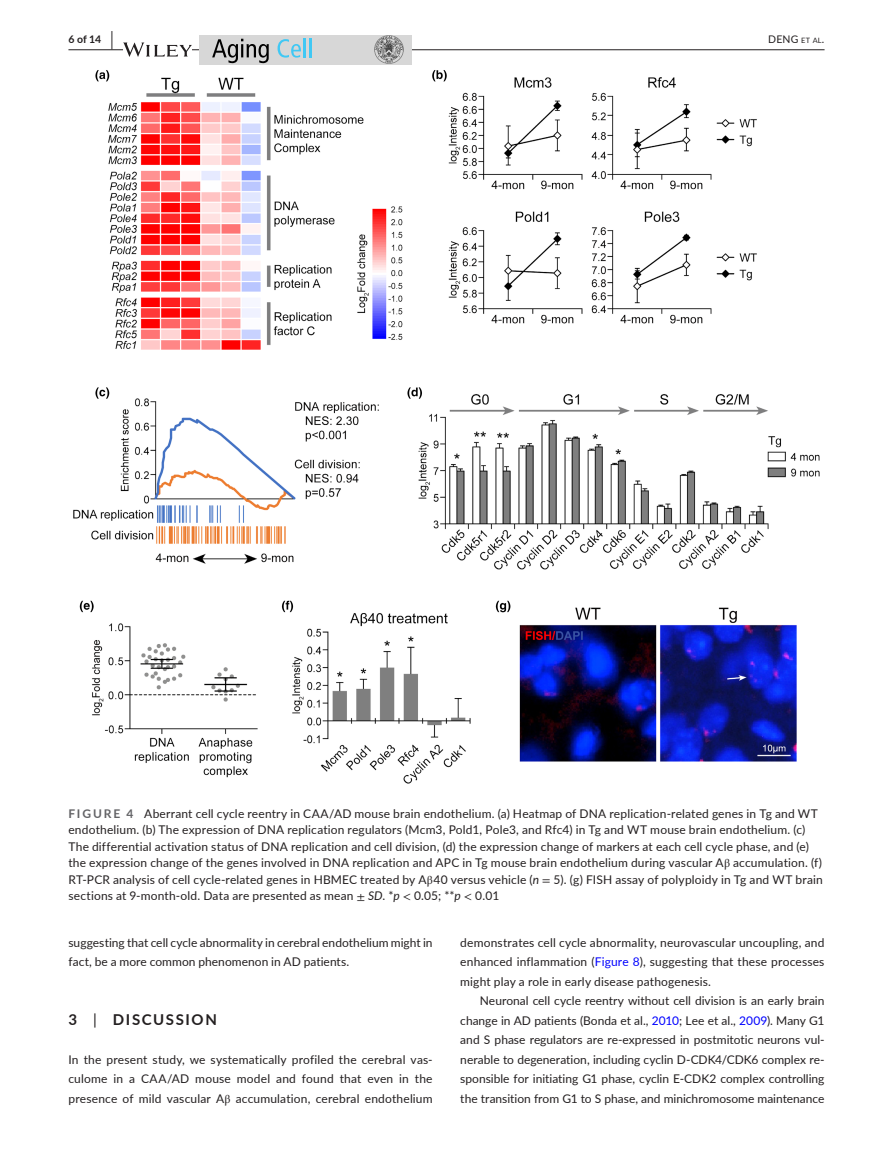
<style>
.page{position:relative;width:893px;height:1174px;background:#fff}
.page>*{position:absolute;margin:0;border:0;box-sizing:border-box;transform-origin:0 0}
.t1{font:700 15px "Lato";letter-spacing:.11em;color:#231f20}
.t2{font:12px/19.5px "Lato";letter-spacing:.015em;color:#231f20;text-align:justify}
.t3{font:10.5px "Lato";color:#231f20}
.t4{font:700 10.5px "Lato";color:#231f20}
.s1{font-size:19.5px}
.s2{font-size:7.35px}
.s3{font-weight:700;color:#636366}
.s4{font-family:"STIX"}
.s5{font-style:italic}
.s6{font-weight:400}
.s7{color:#00f}
</style>
<div class="page">
<hr style="left:68px;top:49px;width:756px;height:1px;background:#231f20">
<svg style="left:123px;top:42px;width:69px;height:15px"></svg>
<div style="left:200px;top:35px;width:212px;height:29px;background:#d7d7d7"></div>
<svg style="left:212px;top:39px;width:57px;height:24px"></svg>
<svg style="left:278px;top:38px;width:33px;height:20px"></svg>
<img style="left:375px;top:35px;width:28px;height:29px">
<img style="left:73px;top:70px;width:747px;height:714px">
<p class="t4" style="left:68px;top:31px;width:46px">6 of 14 <span class="s1">|</span></p>
<p class="t3" style="left:768px;top:31px;width:58px">DENG <span class="s2">et al</span>.</p>
<p class="t2" style="left:68px;top:804px;width:756px;line-height:16.5px;text-align:left"><span class="s3">FIGURE 4</span> Aberrant cell cycle reentry in CAA/AD mouse brain endothelium. (a) Heatmap of DNA replication-related genes in Tg and WT endothelium. (b) The expression of DNA replication regulators (Mcm3, Pold1, Pole3, and Rfc4) in Tg and WT mouse brain endothelium. (c)<br>The differential activation status of DNA replication and cell division, (d) the expression change of markers at each cell cycle phase, and (e) the expression change of the genes involved in DNA replication and APC in Tg mouse brain endothelium during vascular A<span class="s4">β</span> accumulation. (f)<br>RT-PCR analysis of cell cycle-related genes in HBMEC treated by A<span class="s4">β</span>40 versus vehicle (<span class="s5">n</span> <span class="s4">=</span> 5). (g) FISH assay of polyploidy in Tg and WT brain sections at 9-month-old. Data are presented as mean <span class="s4">±</span> <span class="s5">SD</span>. *<span class="s5">p</span> <span class="s4">&lt;</span> 0.05; **<span class="s5">p</span> <span class="s4">&lt;</span> 0.01</p>
<p class="t2" style="left:68px;top:932px;width:366px">suggesting that cell cycle abnormality in cerebral endothelium might in fact, be a more common phenomenon in AD patients.</p>
<p class="t1" style="left:68px;top:1008px;width:150px">3 <span class="s6">|</span> DISCUSSION</p>
<p class="t2" style="left:68px;top:1049px;width:366px">In the present study, we systematically profiled the cerebral vas&shy;culome in a CAA/AD mouse model and found that even in the presence of mild vascular A<span class="s4">β</span> accumulation, cerebral endothelium</p>
<p class="t2" style="left:460px;top:932px;width:366px">demonstrates cell cycle abnormality, neurovascular uncoupling, and enhanced inflammation (<span class="s7">Figure 8</span>), suggesting that these processes might play a role in early disease pathogenesis.</p>
<p class="t2" style="left:460px;top:990px;width:366px;text-indent:20px">Neuronal cell cycle reentry without cell division is an early brain change in AD patients (Bonda et al., <span class="s7">2010</span>; Lee et al., <span class="s7">2009</span>). Many G1 and S phase regulators are re-expressed in postmitotic neurons vul&shy;nerable to degeneration, including cyclin D-CDK4/CDK6 complex re&shy;sponsible for initiating G1 phase, cyclin E-CDK2 complex controlling the transition from G1 to S phase, and minichromosome maintenance</p>
</div>
